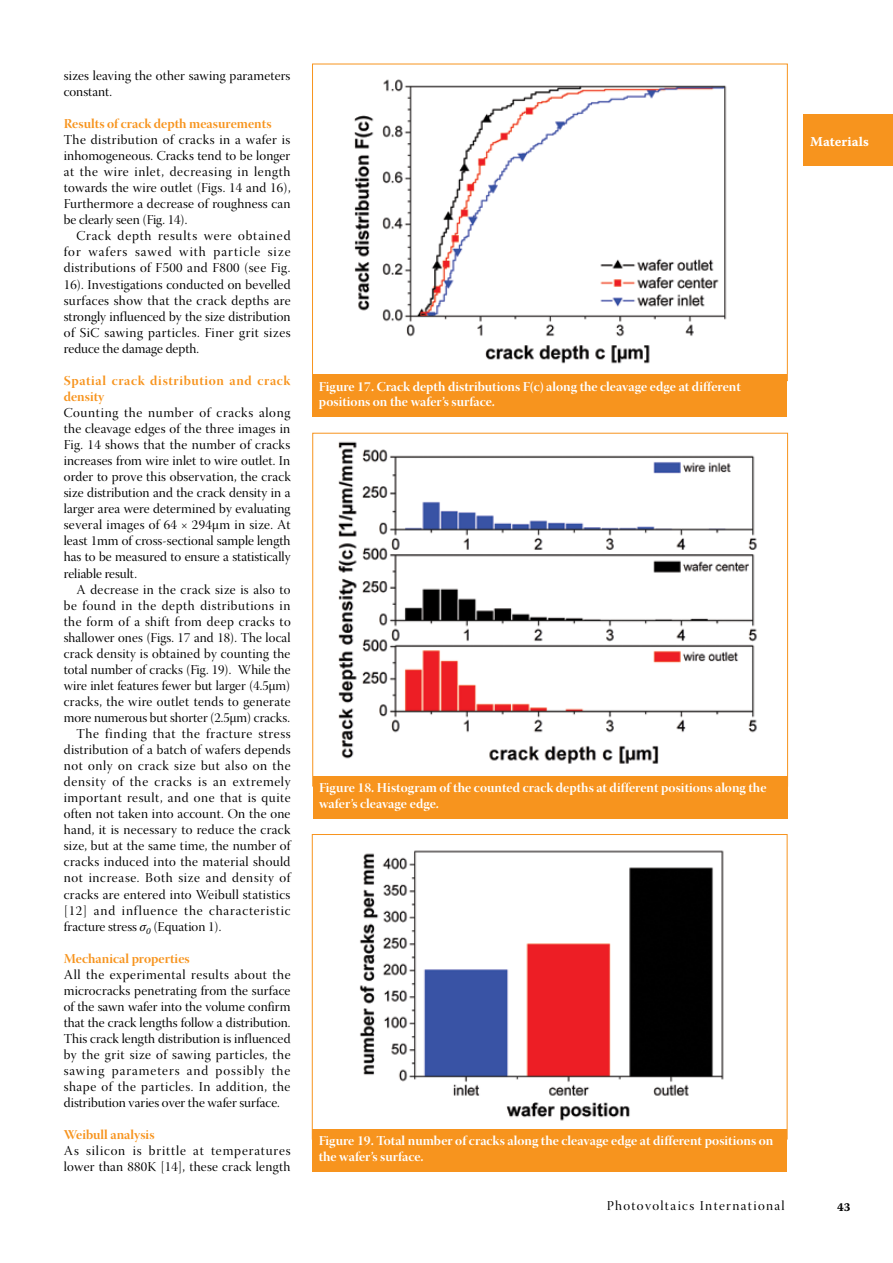
<style>
.page{position:relative;width:893px;height:1263px;background:#fff}
.page>*{position:absolute;margin:0;border:0;box-sizing:border-box;transform-origin:0 0}
.t1{font:13.5px/16px "Warnock Pro Disp";letter-spacing:.02em;color:#000;text-align:justify}
.t2{font:13.5px/15.8px "Warnock Pro Bold Disp";color:#fff}
.t3{font:13.5px "Warnock Pro Disp";color:#000}
.t4{font:13.5px/16px "Warnock Pro Disp";letter-spacing:.05em;color:#000}
.t5{font:13.5px "Warnock Pro Bold Disp";color:#f7941e}
.t6{font:13.5px "Warnock Pro Disp";letter-spacing:.045em;color:#000}
.t7{font:13.5px "Warnock Pro Disp";letter-spacing:.04em;color:#000}
.t8{font:13.5px/16px "Warnock Pro Bold Disp";letter-spacing:.045em;color:#f7941e}
.t9{font:13.5px "Warnock Pro Disp";letter-spacing:.06em;color:#000}
.t10{font:13.5px "Warnock Pro Disp";letter-spacing:.055em;color:#000}
.t11{font:13.5px "Warnock Pro Disp";letter-spacing:.1em;color:#000}
.t12{font:13.5px "Warnock Pro Bold Capt";letter-spacing:.005em;color:#fff}
.t13{font:12px "Warnock Pro Bold Capt";color:#000}
.s1{font-family:"Warnock Pro";font-style:italic}
</style>
<div class="page">
<div style="left:804px;top:115px;width:89px;height:51px;background:#f7941e"></div>
<img style="left:338px;top:441px;width:419px;height:323px">
<img style="left:359px;top:850px;width:365px;height:271px">
<div style="left:313px;top:776px;width:475px;height:42px;background:#f7941e"></div>
<div style="left:312px;top:1129px;width:475px;height:42px;background:#f7941e"></div>
<img style="left:354px;top:79px;width:373px;height:285px">
<div style="left:312px;top:374px;width:475px;height:43px;background:#f7941e"></div>
<p class="t1" style="left:64px;top:69px;width:228px">sizes leaving the other sawing parameters constant.</p>
<p class="t5" style="left:64px;top:115px;width:209px">Results of crack depth measurements</p>
<p class="t1" style="left:64px;top:133px;width:228px">The distribution of cracks in a wafer is inhomogeneous. Cracks tend to be longer at the wire inlet, decreasing in length towards the wire outlet (Figs. 14 and 16), Furthermore a decrease of roughness can be clearly seen (Fig. 14).</p>
<p class="t1" style="left:64px;top:230px;width:228px;text-indent:13px">Crack depth results were obtained for wafers sawed with particle size distributions of F500 and F800 (see Fig.<br>16). Investigations conducted on bevelled surfaces show that the crack depths are strongly influenced by the size distribution of SiC sawing particles. Finer grit sizes reduce the damage depth.</p>
<p class="t8" style="left:64px;top:372px;width:228px">Spatial crack distribution and crack density</p>
<p class="t1" style="left:64px;top:406px;width:228px">Counting the number of cracks along the cleavage edges of the three images in Fig. 14 shows that the number of cracks increases from wire inlet to wire outlet. In order to prove this observation, the crack size distribution and the crack density in a larger area were determined by evaluating several images of 64 × 294µm in size. At least 1mm of cross-sectional sample length has to be measured to ensure a statistically reliable result.</p>
<p class="t1" style="left:77px;top:583px;width:215px">A decrease in the crack size is also to</p>
<p class="t6" style="left:64px;top:598px;width:228px">be found in the depth distributions in</p>
<p class="t1" style="left:64px;top:615px;width:228px">the form of a shift from deep cracks to</p>
<p class="t1" style="left:64px;top:631px;width:228px">shallower ones (Figs. 17 and 18). The local</p>
<p class="t1" style="left:64px;top:647px;width:228px">crack density is obtained by counting the</p>
<p class="t3" style="left:64px;top:662px;width:228px">total number of cracks (Fig. 19). While the</p>
<p class="t3" style="left:64px;top:678px;width:228px">wire inlet features fewer but larger (4.5µm)</p>
<p class="t1" style="left:64px;top:695px;width:228px">cracks, the wire outlet tends to generate</p>
<p class="t3" style="left:64px;top:710px;width:228px">more numerous but shorter (2.5µm) cracks.</p>
<p class="t4" style="left:77px;top:727px;width:216px">The finding that the fracture stress</p>
<p class="t1" style="left:64px;top:743px;width:228px">distribution of a batch of wafers depends</p>
<p class="t7" style="left:64px;top:758px;width:228px">not only on crack size but also on the</p>
<p class="t10" style="left:64px;top:774px;width:228px">density of the cracks is an extremely</p>
<p class="t7" style="left:64px;top:790px;width:228px">important result, and one that is quite</p>
<p class="t1" style="left:64px;top:807px;width:228px">often not taken into account. On the one</p>
<p class="t1" style="left:64px;top:823px;width:228px">hand, it is necessary to reduce the crack</p>
<p class="t1" style="left:64px;top:839px;width:228px">size, but at the same time, the number of</p>
<p class="t1" style="left:64px;top:855px;width:228px">cracks induced into the material should</p>
<p class="t6" style="left:64px;top:871px;width:228px">not increase. Both size and density of</p>
<p class="t1" style="left:64px;top:888px;width:228px">cracks are entered into Weibull statistics</p>
<p class="t9" style="left:64px;top:903px;width:228px">[12] and influence the characteristic</p>
<p class="t3" style="left:64px;top:919px;width:159px">fracture stress <span class="s1">σ</span><sub>0</sub> (Equation 1).</p>
<p class="t5" style="left:64px;top:950px;width:128px">Mechanical properties</p>
<p class="t1" style="left:64px;top:968px;width:228px">All the experimental results about the microcracks penetrating from the surface of the sawn wafer into the volume confirm that the crack lengths follow a distribution.<br>This crack length distribution is influenced by the grit size of sawing particles, the sawing parameters and possibly the shape of the particles. In addition, the distribution varies over the wafer surface.</p>
<p class="t5" style="left:64px;top:1127px;width:92px">Weibull analysis</p>
<p class="t4" style="left:64px;top:1144px;width:228px">As silicon is brittle at temperatures lower than 880K [14], these crack length</p>
<p class="t12" style="left:810px;top:134px;width:60px">Materials</p>
<p class="t2" style="left:319px;top:378px;width:423px">Figure 17. Crack depth distributions F(c) along the cleavage edge at different positions on the wafer’s surface.</p>
<p class="t2" style="left:319px;top:779px;width:449px">Figure 18. Histogram of the counted crack depths at different positions along the wafer’s cleavage edge.</p>
<p class="t2" style="left:319px;top:1132px;width:456px">Figure 19. Total number of cracks along the cleavage edge at different positions on the wafer’s surface.</p>
<p class="t11" style="left:607px;top:1198px;width:180px">Photovoltaics International</p>
<p class="t13" style="left:837px;top:1200px;width:15px">43</p>
</div>
